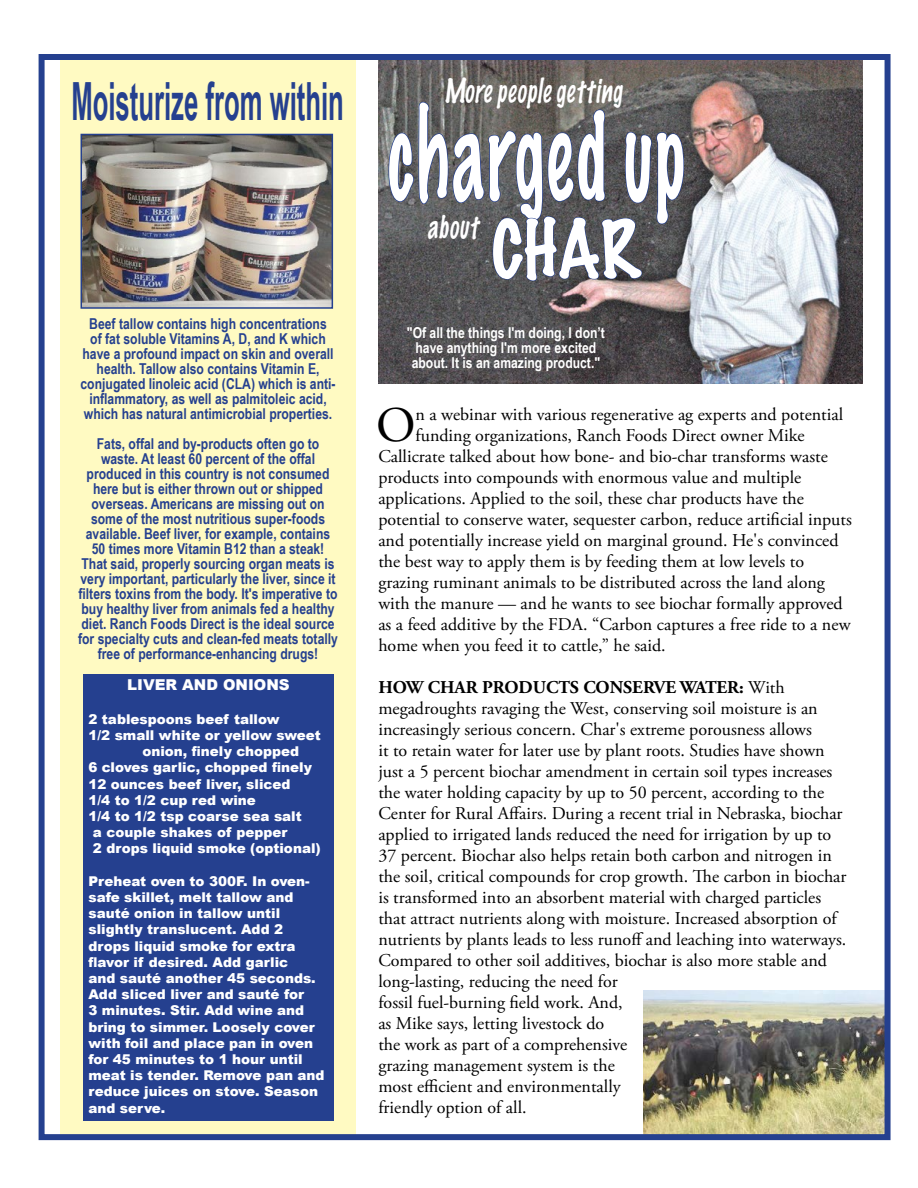
<style>
.page{position:relative;width:918px;height:1188px;background:#fff}
.page>*{position:absolute;margin:0;border:0;box-sizing:border-box;transform-origin:0 0}
.t1{font:100 115.35px "Marker Felt";letter-spacing:.035em;color:#fff;scale:.6 1}
.t2{font:100 72.6px "Marker Felt";color:#fff;scale:.95 1}
.t3{font:700 52.65px "Arial Narrow";color:#25408f;scale:.59 1}
.t4{font:49.65px "Adobe Garamond Pro";color:#000}
.t5{font:100 30.3px "Marker Felt";color:#fff;scale:.73 1}
.t6{font:18px/21px "Adobe Garamond Pro";color:#000}
.t7{font:700 15px/15px "Arial Narrow";color:#25408f;text-align:center}
.t8{font:700 15px/15px "Arial Narrow";color:#fff;text-align:center}
.t9{font:900 15px "Arial";color:#fff}
.t10{font:900 13.5px/16.2px "Arial";color:#fff}
.s1{font-weight:700}
</style>
<div class="page">
<div style="left:60px;top:59px;width:296px;height:1076px;background:#fffac2"></div>
<img style="left:644px;top:991px;width:240px;height:142px">
<img style="left:378px;top:61px;width:485px;height:322px">
<img style="left:84px;top:137px;width:246px;height:169px">
<div style="left:81px;top:134px;width:252px;height:175px;border:2px solid #25408f"></div>
<div style="left:83px;top:674px;width:251px;height:447px;background:#25408f"></div>
<svg style="left:388px;top:101px;width:297px;height:192px;background:#5a5b61"></svg>
<div style="left:39px;top:54px;width:852px;height:1086px;border:6px solid #25408f"></div>
<h3 class="t3" style="left:71px;top:70px;width:463px">Moisturize from within</h3>
<h3 class="t5" style="left:444px;top:67px;width:254px">Morepeoplegetting</h3>
<h1 class="t1" style="left:388px;top:63px;width:497px">charged up</h1>
<h3 class="t5" style="left:427px;top:203px;width:80px">about</h3>
<h2 class="t2" style="left:492px;top:192px;width:157px">CHAR</h2>
<p class="t7" style="left:81px;top:316px;width:257px">Beef tallow contains high concentrations<br>of fat soluble Vitamins A, D, and K which have a profound impact on skin and overall health. Tallow also contains Vitamin E, conjugated linoleic acid (CLA) which is anti&shy;inflammatory, as well as palmitoleic acid, which has natural antimicrobial properties.</p>
<p class="t7" style="left:78px;top:436px;width:261px">Fats, offal and by-products often go to waste. At least 60 percent of the offal produced in this country is not consumed here but is either thrown out or shipped overseas. Americans are missing out on some of the most nutritious super-foods available. Beef liver, for example, contains 50 times more Vitamin B12 than a steak!<br>That said, properly sourcing organ meats is very important, particularly the liver, since it filters toxins from the body. It's imperative to buy healthy liver from animals fed a healthy diet. Ranch Foods Direct is the ideal source for specialty cuts and clean-fed meats totally free of performance-enhancing drugs!</p>
<p class="t9" style="left:127px;top:676px;width:164px">LIVER AND ONIONS</p>
<p class="t10" style="left:88px;top:711px;width:193px">2 tablespoons beef tallow</p>
<p class="t10" style="left:88px;top:727px;width:234px">1/2 small white or yellow sweet</p>
<p class="t10" style="left:142px;top:743px;width:158px">onion, finely chopped</p>
<p class="t10" style="left:88px;top:760px;width:225px">6 cloves garlic, chopped finely</p>
<p class="t10" style="left:88px;top:776px;width:204px">12 ounces beef liver, sliced</p>
<p class="t10" style="left:88px;top:792px;width:169px">1/4 to 1/2 cup red wine</p>
<p class="t10" style="left:88px;top:808px;width:215px">1/4 to 1/2 tsp coarse sea salt</p>
<p class="t10" style="left:93px;top:824px;width:196px">a couple shakes of pepper</p>
<p class="t10" style="left:93px;top:841px;width:229px">2 drops liquid smoke (optional)</p>
<p class="t10" style="left:88px;top:873px;width:238px">Preheat oven to 300F. In oven&shy;safe skillet, melt tallow and sauté onion in tallow until slightly translucent. Add 2 drops liquid smoke for extra flavor if desired. Add garlic<br>and sauté another 45 seconds.<br>Add sliced liver and sauté for<br>3 minutes. Stir. Add wine and bring to simmer. Loosely cover with foil and place pan in oven for 45 minutes to 1 hour until meat is tender. Remove pan and reduce juices on stove. Season and serve.</p>
<p class="t8" style="left:407px;top:325px;width:200px">"Of all the things I'm doing, I don’t have anything I'm more excited about. It is an amazing product."</p>
<h3 class="t4" style="left:376px;top:395px;width:41px">O</h3>
<p class="t6" style="left:416px;top:404px;width:429px">n a webinar with various regenerative ag experts and potential</p>
<p class="t6" style="left:416px;top:425px;width:390px">funding organizations, Ranch Foods Direct owner Mike</p>
<p class="t6" style="left:378px;top:446px;width:451px">Callicrate talked about how bone- and bio-char transforms waste</p>
<p class="t6" style="left:378px;top:467px;width:424px">products into compounds with enormous value and multiple</p>
<p class="t6" style="left:378px;top:488px;width:427px">applications. Applied to the soil, these char products have the</p>
<p class="t6" style="left:378px;top:509px;width:475px">potential to conserve water, sequester carbon, reduce artificial inputs</p>
<p class="t6" style="left:378px;top:530px;width:462px">and potentially increase yield on marginal ground. He's convinced</p>
<p class="t6" style="left:378px;top:551px;width:427px">the best way to apply them is by feeding them at low levels to</p>
<p class="t6" style="left:378px;top:572px;width:448px">grazing ruminant animals to be distributed across the land along</p>
<p class="t6" style="left:378px;top:593px;width:466px">with the manure — and he wants to see biochar formally approved</p>
<p class="t6" style="left:378px;top:614px;width:474px">as a feed additive by the FDA. “Carbon captures a free ride to a new</p>
<p class="t6" style="left:378px;top:635px;width:289px">home when you feed it to cattle,” he said.</p>
<p class="t6" style="left:378px;top:677px;width:470px"><span class="s1">HOW CHAR PRODUCTS CONSERVE WATER:</span> With megadroughts ravaging the West, conserving soil moisture is an increasingly serious concern. Char's extreme porousness allows<br>it to retain water for later use by plant roots. Studies have shown just a 5 percent biochar amendment in certain soil types increases the water holding capacity by up to 50 percent, according to the Center for Rural Affairs. During a recent trial in Nebraska, biochar applied to irrigated lands reduced the need for irrigation by up to 37 percent. Biochar also helps retain both carbon and nitrogen in the soil, critical compounds for crop growth. The carbon in biochar is transformed into an absorbent material with charged particles that attract nutrients along with moisture. Increased absorption of nutrients by plants leads to less runoff and leaching into waterways.<br>Compared to other soil additives, biochar is also more stable and long-lasting, reducing the need for<br>fossil fuel-burning field work. And,<br>as Mike says, letting livestock do<br>the work as part of a comprehensive<br>grazing management system is the<br>most efficient and environmentally<br>friendly option of all.</p>
</div>
